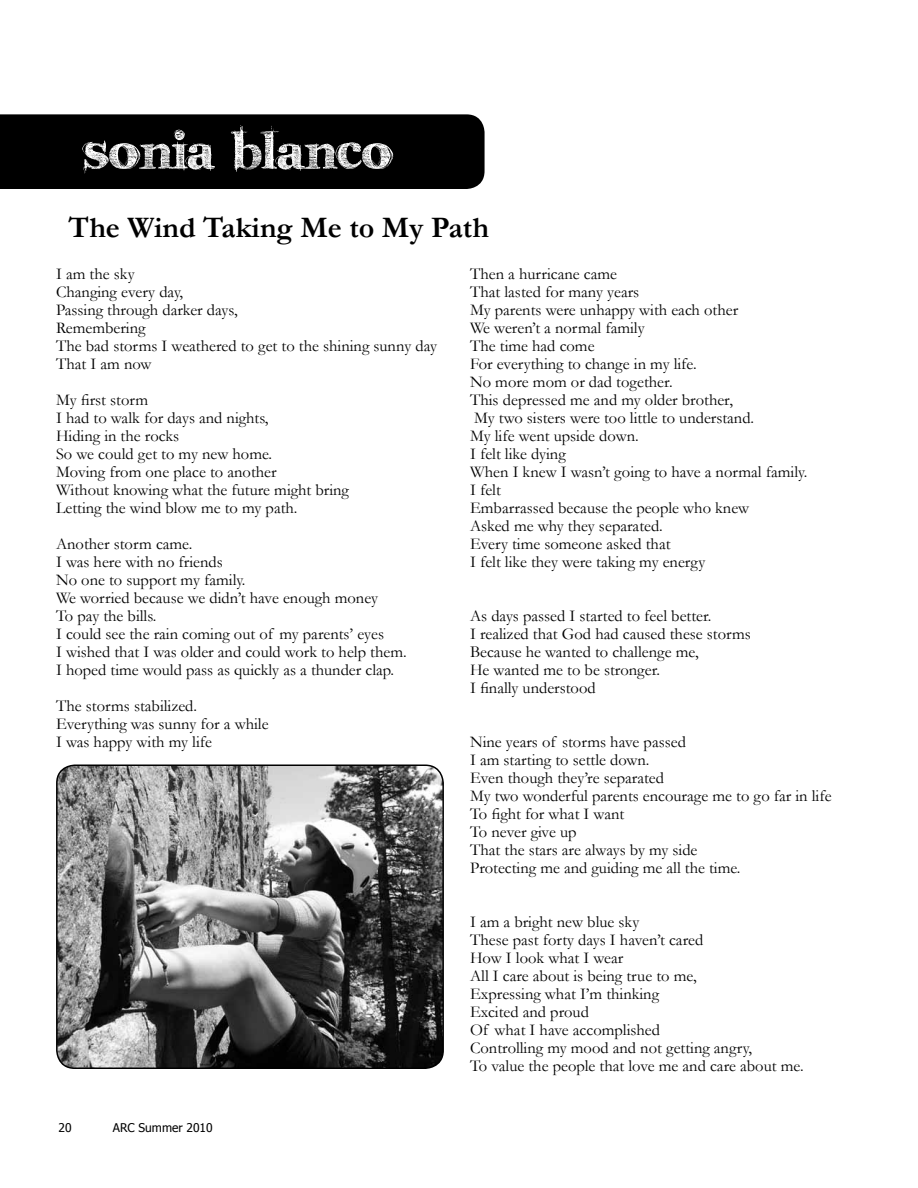
<style>
.page{position:relative;width:918px;height:1188px;background:#fff}
.page>*{position:absolute;margin:0;border:0;box-sizing:border-box;transform-origin:0 0}
.t1{font:67.5px "karabin E.";color:#fff}
.t2{font:700 30px "Garamond";color:#000}
.t3{font:16.5px/18px "Garamond";color:#000}
.t4{font:12px "Tahoma";color:#000}
</style>
<div class="page">
<div style="left:0;top:114px;width:485px;height:75px;background:#000"></div>
<img style="left:57px;top:765px;width:386px;height:303px">
<div style="left:56px;top:765px;width:388px;height:304px;border:2px solid #000;border-radius:18px"></div>
<h1 class="t1" style="left:85px;top:114px;width:310px">sonia blanco</h1>
<h2 class="t2" style="left:69px;top:209px;width:422px">The Wind Taking Me to My Path</h2>
<p class="t3" style="left:56px;top:264px;width:382px">I am the sky<br>Changing every day,<br>Passing through darker days,<br>Remembering<br>The bad storms I weathered to get to the shining sunny day<br>That I am now</p>
<p class="t3" style="left:56px;top:390px;width:294px">My first storm<br>I had to walk for days and nights,<br>Hiding in the rocks<br>So we could get to my new home.<br>Moving from one place to another<br>Without knowing what the future might bring<br>Letting the wind blow me to my path.</p>
<p class="t3" style="left:56px;top:534px;width:352px">Another storm came.<br>I was here with no friends<br>No one to support my family.<br>We worried because we didn’t have enough money<br>To pay the bills.<br>I could see the rain coming out of my parents’ eyes<br>I wished that I was older and could work to help them.<br>I hoped time would pass as quickly as a thunder clap.</p>
<p class="t3" style="left:56px;top:696px;width:214px">The storms stabilized.<br>Everything was sunny for a while<br>I was happy with my life</p>
<p class="t4" style="left:58px;top:1119px;width:15px">20</p>
<p class="t4" style="left:113px;top:1119px;width:101px">ARC Summer 2010</p>
<p class="t3" style="left:470px;top:264px;width:339px">Then a hurricane came<br>That lasted for many years<br>My parents were unhappy with each other<br>We weren’t a normal family<br>The time had come<br>For everything to change in my life.<br>No more mom or dad together.<br>This depressed me and my older brother,<br>My two sisters were too little to understand.<br>My life went upside down.<br>I felt like dying<br>When I knew I wasn’t going to have a normal family.<br>I felt<br>Embarrassed because the people who knew<br>Asked me why they separated.<br>Every time someone asked that<br>I felt like they were taking my energy</p>
<p class="t3" style="left:470px;top:606px;width:282px">As days passed I started to feel better.<br>I realized that God had caused these storms<br>Because he wanted to challenge me,<br>He wanted me to be stronger.<br>I finally understood</p>
<p class="t3" style="left:470px;top:732px;width:363px">Nine years of storms have passed<br>I am starting to settle down.<br>Even though they’re separated<br>My two wonderful parents encourage me to go far in life<br>To fight for what I want<br>To never give up<br>That the stars are always by my side<br>Protecting me and guiding me all the time.</p>
<p class="t3" style="left:470px;top:913px;width:335px">I am a bright new blue sky<br>These past forty days I haven’t cared<br>How I look what I wear<br>All I care about is being true to me,<br>Expressing what I’m thinking<br>Excited and proud<br>Of what I have accomplished<br>Controlling my mood and not getting angry,<br>To value the people that love me and care about me.</p>
</div>
